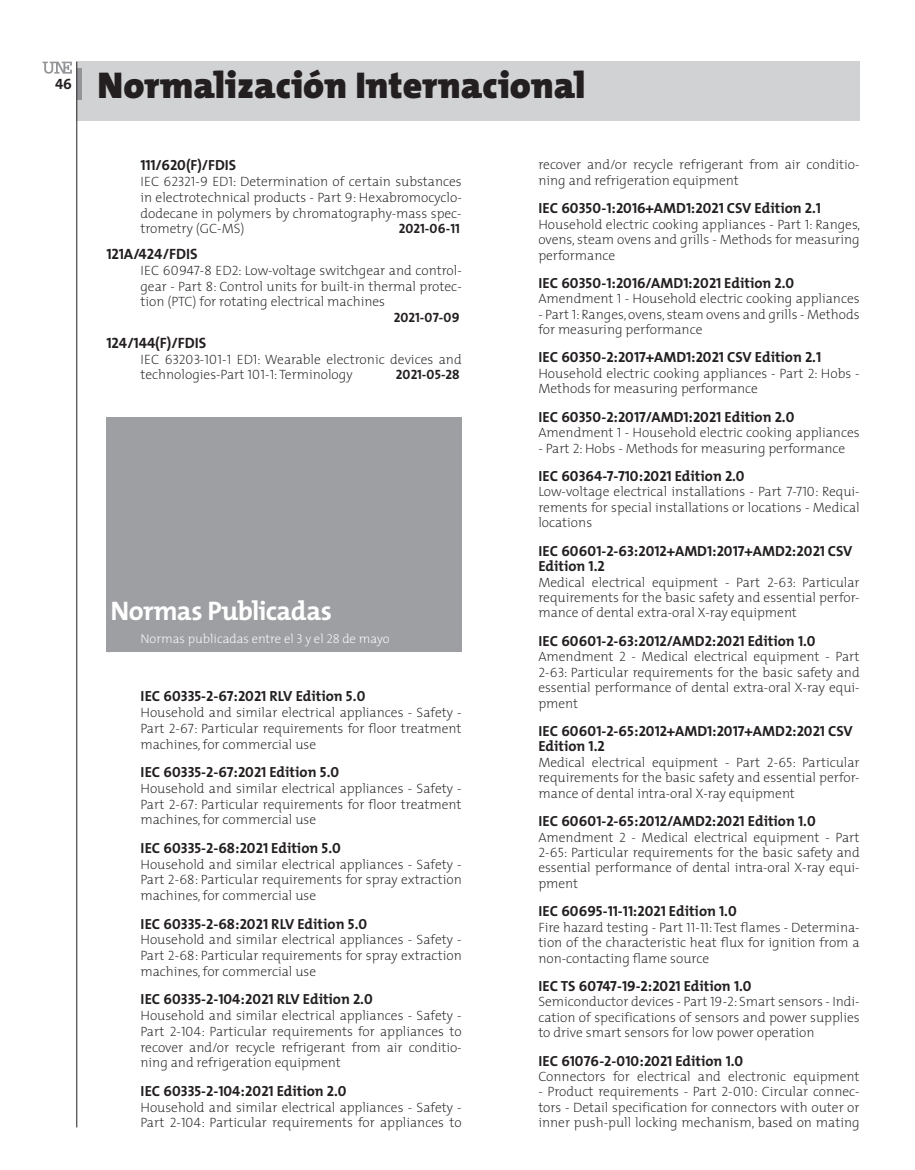
<style>
.page{position:relative;width:915px;height:1170px;background:#fff}
.page>*{position:absolute;margin:0;border:0;box-sizing:border-box;transform-origin:0 0}
.t1{font:900 37.5px "The Mix";color:#231f20}
.t2{font:700 27px "The Mix AENOR";letter-spacing:-.025em;color:#fff}
.t3{font:700 15px "The Mix AENOR";color:#231f20}
.t4{font:700 14.7px/15.5px "The Mix AENOR";color:#231f20}
.t5{font:200 13.5px/15.5px "The Mix";color:#231f20;text-align:justify}
.t6{font:700 13.5px "The Mix AENOR";color:#231f20}
.t7{font:200 12.75px "The Mix";color:#fff}
</style>
<div class="page">
<div style="left:77px;top:62px;width:782px;height:59px;background:#d1d2d4"></div>
<svg style="left:77px;top:68px;width:4px;height:31px"></svg>
<svg style="left:43px;top:62px;width:29px;height:12px"></svg>
<hr style="left:76px;top:62px;width:1px;height:1065px;background:#231f20">
<div style="left:106px;top:417px;width:355px;height:234px;background:#9d9fa2"></div>
<p class="t3" style="left:55px;top:71px;width:18px">46</p>
<h1 class="t1" style="left:98px;top:53px;width:489px">Normalización Internacional</h1>
<p class="t4" style="left:140px;top:157px;width:97px">111/620(F)/FDIS</p>
<p class="t5" style="left:140px;top:173px;width:323px">IEC 62321-9 ED1: Determination of certain substances in electrotechnical products - Part 9: Hexabromocyclo&shy;dodecane in polymers by chromatography-mass spec&shy;trometry (GC-MS)</p>
<p class="t6" style="left:399px;top:217px;width:62px">2021-06-11</p>
<p class="t3" style="left:106px;top:241px;width:93px">121A/424/FDIS</p>
<p class="t5" style="left:140px;top:262px;width:323px">IEC 60947-8 ED2: Low-voltage switchgear and control&shy;gear - Part 8: Control units for built-in thermal protec&shy;tion (PTC) for rotating electrical machines</p>
<p class="t6" style="left:393px;top:306px;width:67px">2021-07-09</p>
<p class="t3" style="left:106px;top:330px;width:101px">124/144(F)/FDIS</p>
<p class="t5" style="left:140px;top:350px;width:323px">IEC 63203-101-1 ED1: Wearable electronic devices and technologies-Part 101-1: Terminology</p>
<p class="t6" style="left:396px;top:363px;width:65px">2021-05-28</p>
<h2 class="t2" style="left:111px;top:588px;width:223px">Normas Publicadas</h2>
<p class="t7" style="left:140px;top:628px;width:251px">Normas publicadas entre el 3 y el 28 de mayo</p>
<p class="t4" style="left:140px;top:688px;width:227px">I EC 60335-2-67:2021 RLV Edition 5.0</p>
<p class="t5" style="left:140px;top:704px;width:322px">Household and similar electrical appliances - Safety - Part 2-67: Particular requirements for floor treatment machines, for commercial use</p>
<p class="t4" style="left:140px;top:764px;width:200px">I EC 60335-2-67:2021 Edition 5.0</p>
<p class="t5" style="left:140px;top:780px;width:322px">Household and similar electrical appliances - Safety - Part 2-67: Particular requirements for floor treatment machines, for commercial use</p>
<p class="t4" style="left:140px;top:839px;width:202px">I EC 60335-2-68:2021 Edition 5.0</p>
<p class="t5" style="left:140px;top:855px;width:323px">Household and similar electrical appliances - Safety - Part 2-68: Particular requirements for spray extraction machines, for commercial use</p>
<p class="t4" style="left:140px;top:915px;width:228px">I EC 60335-2-68:2021 RLV Edition 5.0</p>
<p class="t5" style="left:140px;top:931px;width:323px">Household and similar electrical appliances - Safety - Part 2-68: Particular requirements for spray extraction machines, for commercial use</p>
<p class="t4" style="left:140px;top:991px;width:234px">I EC 60335-2-104:2021 RLV Edition 2.0</p>
<p class="t5" style="left:140px;top:1007px;width:323px">Household and similar electrical appliances - Safety - Part 2-104: Particular requirements for appliances to recover and/or recycle refrigerant from air conditio&shy;ning and refrigeration equipment</p>
<p class="t4" style="left:140px;top:1082px;width:208px">I EC 60335-2-104:2021 Edition 2.0</p>
<p class="t5" style="left:140px;top:1098px;width:323px">Household and similar electrical appliances - Safety -<br>Part 2-104: Particular requirements for appliances to</p>
<p class="t5" style="left:538px;top:157px;width:323px">recover and/or recycle refrigerant from air conditio&shy;ning and refrigeration equipment</p>
<p class="t4" style="left:538px;top:200px;width:284px">I EC 60350-1:2016+AMD1:2021 CSV Edition 2.1</p>
<p class="t5" style="left:538px;top:216px;width:323px">Household electric cooking appliances - Part 1: Ranges, ovens, steam ovens and grills - Methods for measuring performance</p>
<p class="t4" style="left:538px;top:275px;width:257px">I EC 60350-1:2016/AMD1:2021 Edition 2.0</p>
<p class="t5" style="left:538px;top:290px;width:323px">Amendment 1 - Household electric cooking appliances</p>
<p class="t5" style="left:538px;top:306px;width:323px">- Part 1: Ranges, ovens, steam ovens and grills - Methods for measuring performance</p>
<p class="t4" style="left:538px;top:349px;width:284px">I EC 60350-2:2017+AMD1:2021 CSV Edition 2.1</p>
<p class="t5" style="left:538px;top:365px;width:323px">Household electric cooking appliances - Part 2: Hobs -<br>Methods for measuring performance</p>
<p class="t4" style="left:538px;top:408px;width:258px">I EC 60350-2:2017/AMD1:2021 Edition 2.0</p>
<p class="t5" style="left:538px;top:424px;width:323px">Amendment 1 - Household electric cooking appliances</p>
<p class="t5" style="left:538px;top:440px;width:308px">- Part 2: Hobs - Methods for measuring performance</p>
<p class="t4" style="left:538px;top:468px;width:208px">I EC 60364-7-710:2021 Edition 2.0</p>
<p class="t5" style="left:538px;top:483px;width:323px">Low-voltage electrical installations - Part 7-710: Requi&shy;rements for special installations or locations - Medical locations</p>
<p class="t4" style="left:538px;top:542px;width:315px">I EC 60601-2-63:2012+AMD1:2017+AMD2:2021 CSV<br>Edition 1.2</p>
<p class="t5" style="left:538px;top:573px;width:323px">Medical electrical equipment - Part 2-63: Particular requirements for the basic safety and essential perfor&shy;mance of dental extra-oral X-ray equipment</p>
<p class="t4" style="left:538px;top:632px;width:279px">I EC 60601-2-63:2012/AMD2:2021 Edition 1.0</p>
<p class="t5" style="left:538px;top:648px;width:323px">Amendment 2 - Medical electrical equipment - Part 2-63: Particular requirements for the basic safety and essential performance of dental extra-oral X-ray equi&shy;pment</p>
<p class="t4" style="left:538px;top:722px;width:315px">I EC 60601-2-65:2012+AMD1:2017+AMD2:2021 CSV<br>Edition 1.2</p>
<p class="t5" style="left:538px;top:754px;width:323px">Medical electrical equipment - Part 2-65: Particular requirements for the basic safety and essential perfor&shy;mance of dental intra-oral X-ray equipment</p>
<p class="t4" style="left:538px;top:812px;width:279px">I EC 60601-2-65:2012/AMD2:2021 Edition 1.0</p>
<p class="t5" style="left:538px;top:828px;width:323px">Amendment 2 - Medical electrical equipment - Part 2-65: Particular requirements for the basic safety and essential performance of dental intra-oral X-ray equi&shy;pment</p>
<p class="t4" style="left:538px;top:903px;width:200px">I EC 60695-11-11:2021 Edition 1.0</p>
<p class="t5" style="left:538px;top:918px;width:322px">Fire hazard testing - Part 11-11: Test flames - Determina&shy;tion of the characteristic heat flux for ignition from a non-contacting flame source</p>
<p class="t4" style="left:538px;top:977px;width:215px">I EC TS 60747-19-2:2021 Edition 1.0</p>
<p class="t5" style="left:538px;top:993px;width:323px">Semiconductor devices - Part 19-2: Smart sensors - Indi&shy;cation of specifications of sensors and power supplies to drive smart sensors for low power operation</p>
<p class="t4" style="left:538px;top:1052px;width:206px">I EC 61076-2-010:2021 Edition 1.0</p>
<p class="t5" style="left:538px;top:1068px;width:322px">Connectors for electrical and electronic equipment</p>
<p class="t5" style="left:538px;top:1083px;width:323px">- Product requirements - Part 2-010: Circular connec&shy;tors - Detail specification for connectors with outer or inner push-pull locking mechanism, based on mating</p>
</div>
